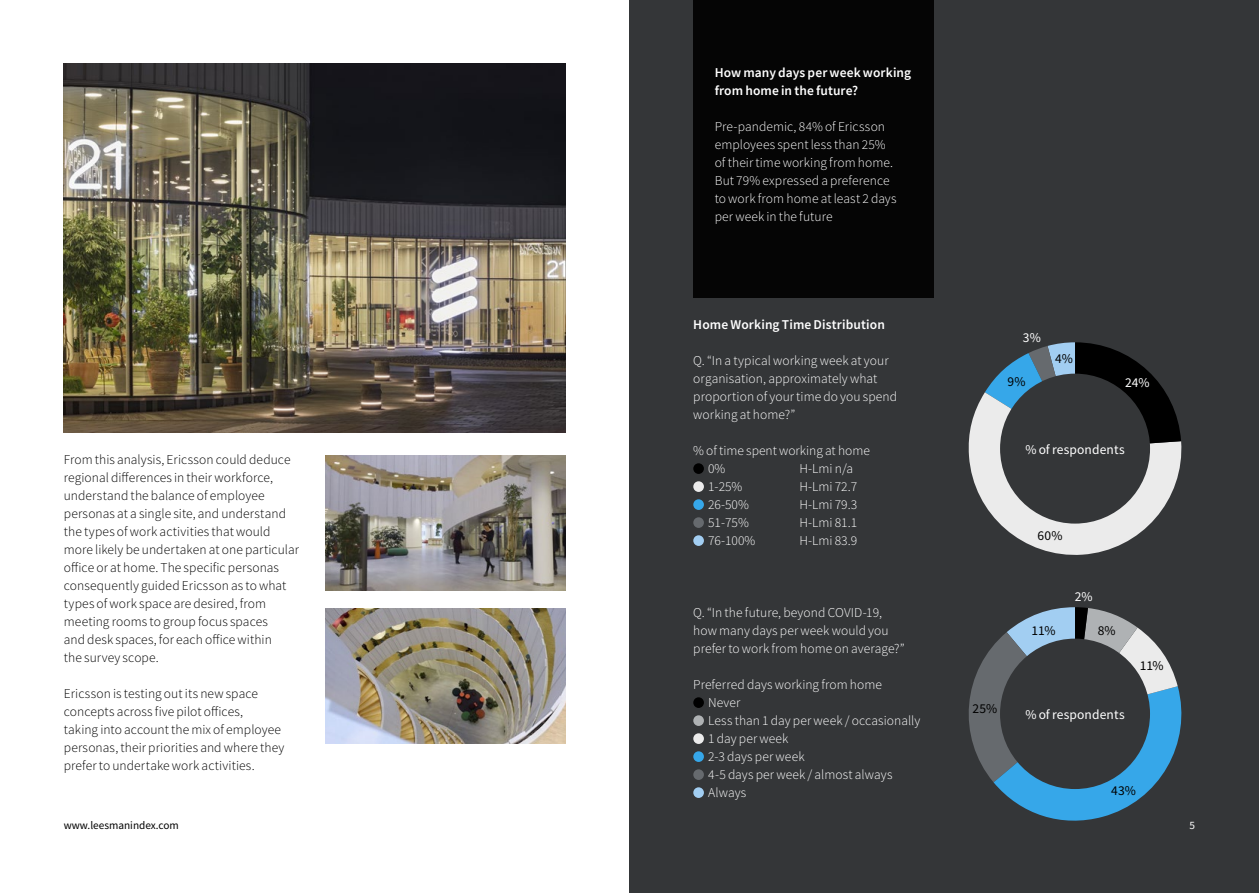
<style>
.page{position:relative;width:1259px;height:893px;background:#fff}
.page>*{position:absolute;margin:0;border:0;box-sizing:border-box;transform-origin:0 0}
.t1{font:300 13.5px/18px "Source Sans Pro";letter-spacing:.005em;color:#fff}
.t2{font:300 13.5px/18px "Source Sans Pro";letter-spacing:.005em;color:#000}
.t3{font:600 13.5px/18px "Source Sans Pro";letter-spacing:.01em;color:#fff}
.t4{font:13.5px "Source Sans Pro";letter-spacing:.01em;color:#fff}
.t5{font:600 13.5px "Source Sans Pro";letter-spacing:.01em;color:#fff}
.t6{font:13.5px "Source Sans Pro";letter-spacing:.005em;color:#000}
.t7{font:11.25px "Source Sans Pro";color:#000}
.t8{font:11.25px "Source Sans Pro";color:#fff}
</style>
<div class="page">
<div style="left:629px;top:0;width:630px;height:893px;background:#343638"></div>
<div style="left:693px;top:0;width:240px;height:298px;background:#000"></div>
<img style="left:64px;top:64px;width:502px;height:369px">
<img style="left:325px;top:608px;width:241px;height:135px">
<div style="left:693px;top:463px;width:11px;height:11px;background:#000;border-radius:50%"></div>
<div style="left:693px;top:481px;width:11px;height:11px;background:#ebebeb;border-radius:50%"></div>
<div style="left:693px;top:499px;width:11px;height:11px;background:#36a7e9;border-radius:50%"></div>
<div style="left:693px;top:517px;width:11px;height:11px;background:#666a6e;border-radius:50%"></div>
<div style="left:693px;top:535px;width:11px;height:11px;background:#a2cef2;border-radius:50%"></div>
<div style="left:693px;top:697px;width:11px;height:11px;background:#000;border-radius:50%"></div>
<div style="left:693px;top:715px;width:11px;height:11px;background:#afb2b4;border-radius:50%"></div>
<div style="left:693px;top:733px;width:11px;height:11px;background:#ebebeb;border-radius:50%"></div>
<div style="left:693px;top:751px;width:11px;height:11px;background:#36a7e9;border-radius:50%"></div>
<div style="left:693px;top:769px;width:11px;height:11px;background:#666a6e;border-radius:50%"></div>
<div style="left:693px;top:787px;width:11px;height:11px;background:#a2cef2;border-radius:50%"></div>
<svg style="left:968px;top:342px;width:214px;height:213px"></svg>
<div style="left:1000px;top:374px;width:150px;height:150px;background:#343638;border-radius:50%"></div>
<svg style="left:968px;top:607px;width:214px;height:214px"></svg>
<div style="left:1000px;top:639px;width:150px;height:150px;background:#343638;border-radius:50%"></div>
<img style="left:325px;top:455px;width:241px;height:135px">
<p class="t2" style="left:64px;top:451px;width:237px">From this analysis, Ericsson could deduce regional differences in their workforce, understand the balance of employee personas at a single site, and understand the types of work activities that would more likely be undertaken at one particular office or at home. The specific personas consequently guided Ericsson as to what types of work space are desired, from meeting rooms to group focus spaces<br>and desk spaces, for each office within<br>the survey scope.</p>
<p class="t2" style="left:64px;top:685px;width:222px">Ericsson is testing out its new space concepts across five pilot offices,<br>taking into account the mix of employee personas, their priorities and where they prefer to undertake work activities.</p>
<p class="t7" style="left:64px;top:818px;width:117px">www.leesmanindex.com</p>
<p class="t3" style="left:714px;top:63px;width:198px">How many days per week working from home in the future?</p>
<p class="t1" style="left:714px;top:118px;width:183px">Pre-pandemic, 84% of Ericsson employees spent less than 25% of their time working from home.<br>But 79% expressed a preference to work from home at least 2 days per week in the future</p>
<p class="t5" style="left:693px;top:316px;width:193px">Home Working Time Distribution</p>
<p class="t1" style="left:693px;top:352px;width:205px">Q. “In a typical working week at your organisation, approximately what proportion of your time do you spend working at home?”</p>
<p class="t1" style="left:708px;top:442px;width:163px;text-indent:-15px">% of time spent working at home<br>0%</p>
<p class="t1" style="left:799px;top:460px;width:55px">H-Lmi n/a</p>
<p class="t1" style="left:708px;top:478px;width:36px">1-25%</p>
<p class="t1" style="left:799px;top:478px;width:59px">H-Lmi 72.7</p>
<p class="t1" style="left:708px;top:496px;width:42px">26-50%</p>
<p class="t1" style="left:799px;top:496px;width:59px">H-Lmi 79.3</p>
<p class="t1" style="left:708px;top:514px;width:42px">51-75%</p>
<p class="t1" style="left:799px;top:514px;width:59px">H-Lmi 81.1</p>
<p class="t1" style="left:708px;top:532px;width:49px">76-100%</p>
<p class="t1" style="left:799px;top:532px;width:59px">H-Lmi 83.9</p>
<p class="t1" style="left:693px;top:604px;width:213px">Q. “In the future, beyond COVID-19, how many days per week would you prefer to work from home on average?”</p>
<p class="t1" style="left:708px;top:676px;width:214px;text-indent:-15px">Preferred days working from home<br>Never<br>Less than 1 day per week / occasionally<br>1 day per week<br>2-3 days per week<br>4-5 days per week / almost always<br>Always</p>
<p class="t4" style="left:1023px;top:329px;width:19px">3%</p>
<p class="t6" style="left:1007px;top:372px;width:20px">9%</p>
<p class="t6" style="left:1055px;top:350px;width:19px">4%</p>
<p class="t4" style="left:1125px;top:374px;width:26px">24%</p>
<p class="t4" style="left:1025px;top:441px;width:101px">% of respondents</p>
<p class="t6" style="left:972px;top:700px;width:26px">25%</p>
<p class="t6" style="left:1037px;top:527px;width:27px">60%</p>
<p class="t6" style="left:1031px;top:622px;width:25px">11%</p>
<p class="t4" style="left:1074px;top:587px;width:19px">2%</p>
<p class="t6" style="left:1097px;top:622px;width:20px">8%</p>
<p class="t4" style="left:1025px;top:706px;width:101px">% of respondents</p>
<p class="t6" style="left:1139px;top:657px;width:25px">11%</p>
<p class="t6" style="left:1111px;top:782px;width:26px">43%</p>
<p class="t8" style="left:1189px;top:818px;width:7px">5</p>
</div>
